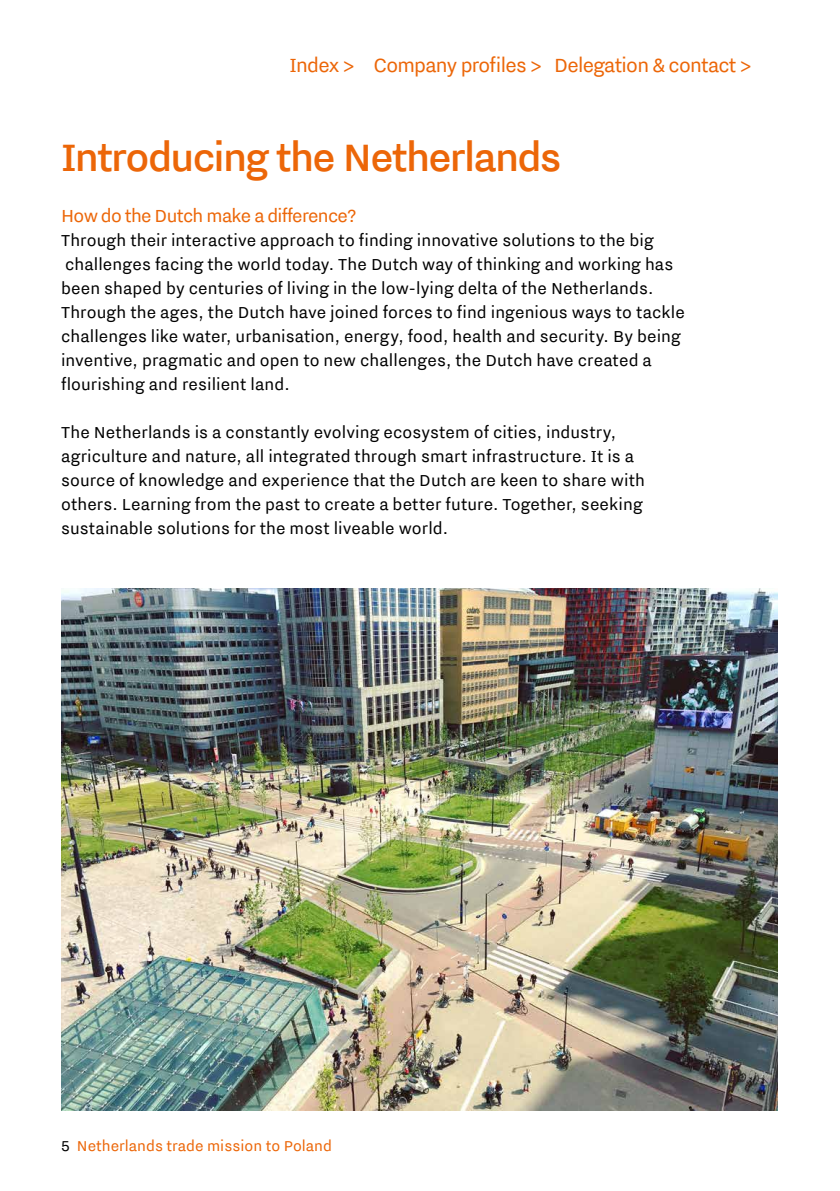
<style>
.page{position:relative;width:840px;height:1191px;background:#fff}
.page>*{position:absolute;margin:0;border:0;box-sizing:border-box;transform-origin:0 0}
.t1{font:500 48px "NL Nitti Grotesk";letter-spacing:-.035em;color:#ec6608}
.t2{font:24px "NL Nitti Grotesk";letter-spacing:-.03em;color:#ec6608}
.t3{font:22px "NL Nitti Grotesk";letter-spacing:-.03em;color:#ec6608}
.t4{font:20px/24px "NL Nitti Grotesk";letter-spacing:.005em;color:#000}
.t5{font:18px "NL Nitti Grotesk";color:#ec6608}
.s1{color:#000}
</style>
<div class="page">
<img style="left:61px;top:588px;width:716px;height:523px">
<p class="t2" style="left:289px;top:51px;width:464px">Index &gt; Company profiles &gt; Delegation &amp; contact &gt;</p>
<h1 class="t1" style="left:61px;top:129px;width:502px">Introducing the Netherlands</h1>
<p class="t3" style="left:61px;top:203px;width:297px">How do the Dutch make a difference?</p>
<p class="t4" style="left:61px;top:227px;width:625px">Through their interactive approach to finding innovative solutions to the big challenges facing the world today. The Dutch way of thinking and working has been shaped by centuries of living in the low-lying delta of the Netherlands.<br>Through the ages, the Dutch have joined forces to find ingenious ways to tackle challenges like water, urbanisation, energy, food, health and security. By being inventive, pragmatic and open to new challenges, the Dutch have created a flourishing and resilient land.</p>
<p class="t4" style="left:61px;top:419px;width:585px">The Netherlands is a constantly evolving ecosystem of cities, industry, agriculture and nature, all integrated through smart infrastructure. It is a source of knowledge and experience that the Dutch are keen to share with others. Learning from the past to create a better future. Together, seeking sustainable solutions for the most liveable world.</p>
<p class="t5" style="left:61px;top:1135px;width:272px"><span class="s1">5</span> Netherlands trade mission to Poland</p>
</div>
